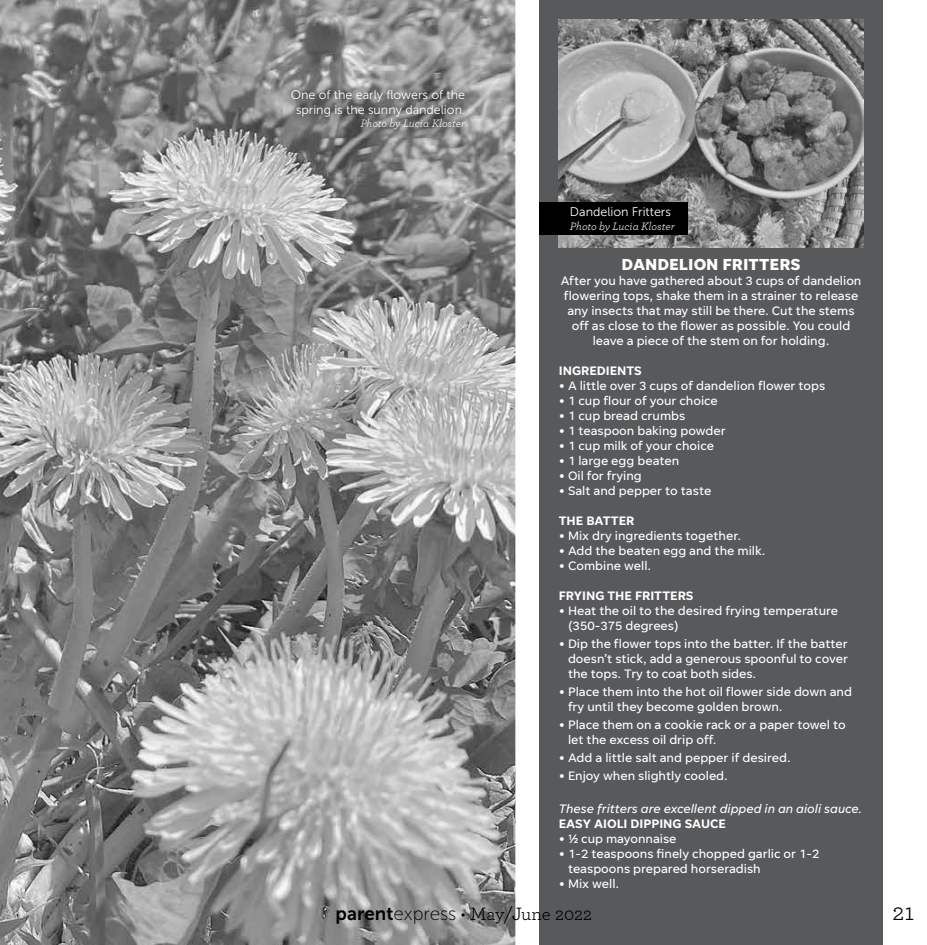
<style>
.page{position:relative;width:927px;height:945px;background:#fff}
.page>*{position:absolute;margin:0;border:0;box-sizing:border-box;transform-origin:0 0}
.t1{font:25px "Archer";color:#000}
.t2{font:18.75px "Archer";letter-spacing:-.005em;color:#000}
.t3{font:700 16.25px "Unify Sans";color:#fff}
.t4{font:12.5px/15px "Unify Sans";color:#fff}
.t5{font:12.5px/15px "Museo Sans 300";color:#fff;text-align:center}
.t6{font:600 12.5px "Unify Sans";color:#fff}
.t7{font:italic 12.5px "Unify Sans";color:#fff}
.t8{font:italic 11.25px "Archer";color:#fff}
.s1{font-family:"Museo Sans 700"}
.s2{font-family:"Museo Sans 100"}
</style>
<div class="page">
<div style="left:539px;top:0;width:344px;height:945px;background:#58595b"></div>
<img style="left:0;top:0;width:515px;height:945px">
<img style="left:284px;top:82px;width:189px;height:55px">
<img style="left:559px;top:19px;width:304px;height:229px">
<div style="left:539px;top:202px;width:148px;height:33px;background:#000"></div>
<p class="t5" style="left:291px;top:87px;width:176px">One of the early flowers of the spring is the sunny dandelion.</p>
<p class="t8" style="left:360px;top:116px;width:106px">Photo by Lucia Kloster</p>
<p class="t5" style="left:570px;top:205px;width:102px">Dandelion Fritters</p>
<p class="t8" style="left:570px;top:218px;width:106px">Photo by Lucia Kloster</p>
<h3 class="t3" style="left:622px;top:255px;width:180px">DANDELION FRITTERS</h3>
<p class="t4" style="left:561px;top:273px;width:302px;text-align:center">After you have gathered about 3 cups of dandelion flowering tops, shake them in a strainer to release any insects that may still be there. Cut the stems off as close to the flower as possible. You could leave a piece of the stem on for holding.</p>
<p class="t6" style="left:559px;top:364px;width:85px">INGREDIENTS</p>
<p class="t4" style="left:559px;top:378px;width:268px">• A little over 3 cups of dandelion flower tops</p>
<p class="t4" style="left:559px;top:393px;width:161px">• 1 cup flour of your choice</p>
<p class="t4" style="left:559px;top:408px;width:128px">• 1 cup bread crumbs</p>
<p class="t4" style="left:559px;top:423px;width:168px">• 1 teaspoon baking powder</p>
<p class="t4" style="left:559px;top:438px;width:157px">• 1 cup milk of your choice</p>
<p class="t4" style="left:559px;top:453px;width:122px">• 1 large egg beaten</p>
<p class="t4" style="left:559px;top:468px;width:85px">• Oil for frying</p>
<p class="t4" style="left:559px;top:483px;width:154px">• Salt and pepper to taste</p>
<p class="t6" style="left:559px;top:514px;width:77px">THE BATTER</p>
<p class="t4" style="left:559px;top:528px;width:184px">• Mix dry ingredients together.</p>
<p class="t4" style="left:559px;top:543px;width:208px">• Add the beaten egg and the milk.</p>
<p class="t4" style="left:559px;top:558px;width:94px">• Combine well.</p>
<p class="t6" style="left:559px;top:589px;width:136px">FRYING THE FRITTERS</p>
<p class="t4" style="left:568px;top:603px;width:272px;text-indent:-9px">• Heat the oil to the desired frying temperature (350-375 degrees)</p>
<p class="t4" style="left:568px;top:636px;width:281px;text-align:justify;text-indent:-9px">• Dip the flower tops into the batter. If the batter doesn’t stick, add a generous spoonful to cover the tops. Try to coat both sides.</p>
<p class="t4" style="left:568px;top:684px;width:285px;text-indent:-9px">• Place them into the hot oil flower side down and fry until they become golden brown.</p>
<p class="t4" style="left:568px;top:717px;width:279px;text-indent:-9px">• Place them on a cookie rack or a paper towel to let the excess oil drip off.</p>
<p class="t4" style="left:559px;top:750px;width:233px">• Add a little salt and pepper if desired.</p>
<p class="t4" style="left:559px;top:768px;width:171px">• Enjoy when slightly cooled.</p>
<p class="t7" style="left:559px;top:802px;width:305px">These fritters are excellent dipped in an aioli sauce.</p>
<p class="t6" style="left:559px;top:816px;width:169px">EASY AIOLI DIPPING SAUCE</p>
<p class="t4" style="left:559px;top:831px;width:119px">• ½ cup mayonnaise</p>
<p class="t4" style="left:568px;top:846px;width:253px;text-indent:-9px">• 1-2 teaspoons nely chopped garlic or 1-2 teaspoons prepared horseradish</p>
<p class="t4" style="left:559px;top:876px;width:62px">• Mix well.</p>
<h2 class="t2" style="left:336px;top:901px;width:258px"><span class="s1">parent</span><span class="s2">express</span> • May/June 2022</h2>
<h1 class="t1" style="left:892px;top:894px;width:23px">21</h1>
</div>
